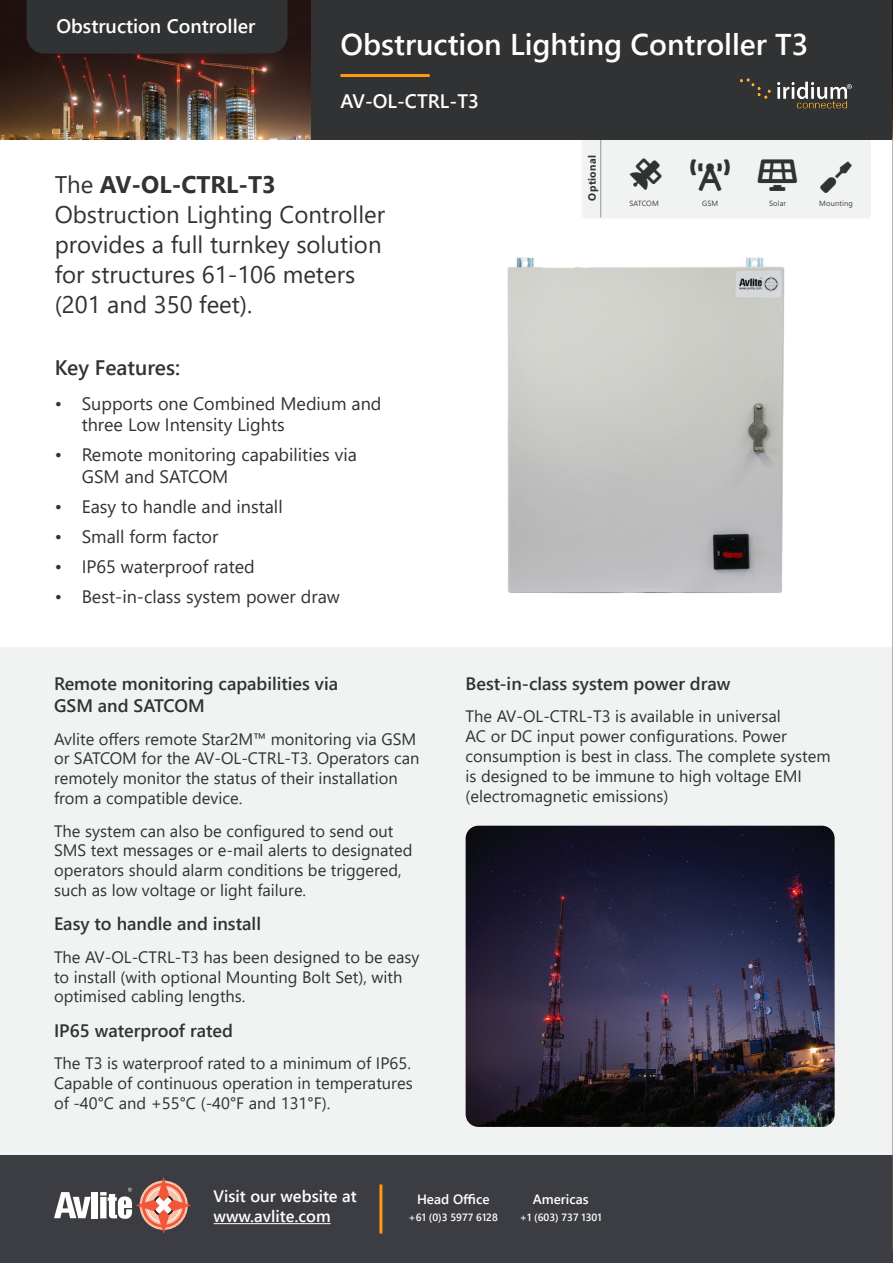
<style>
.page{position:relative;width:893px;height:1263px;background:#fff}
.page>*{position:absolute;margin:0;border:0;box-sizing:border-box;transform-origin:0 0}
.FontAwesome{font:31.5px "Font Awesome 5 Pro Solid";color:#303233}
.H1__White{font:600 30px "Segoe UI";color:#fff}
.Feature_Text__Dark{font:24px/30px "Segoe UI";color:#303233}
.H2__Blue{font:600 21px "Segoe UI";color:#303233}
.H3__White{font:600 19.5px "Segoe UI";color:#fff}
.t1{font:18px/21.6px "Segoe UI";color:#303233}
.t2{font:600 18px/21.6px "Segoe UI";color:#303233}
.Body__Black{font:16.5px/19.8px "Segoe UI";color:#303233}
.H3__White-2{font:600 16.5px/19.8px "Segoe UI";color:#fff}
.t3{font:600 13.5px "Segoe UI";color:#fff}
.t4{font:600 10.5px "Segoe UI";color:#fff}
.t5{font:700 10.5px "Segoe UI";letter-spacing:.04em;color:#303233}
.Body_Copy{font:7.5px "Segoe UI";letter-spacing:.02em;color:#3e3e3f}
.s1{font-weight:700}
</style>
<div class="page">
<div style="left:582px;top:120px;width:289px;height:99px;background:#f1f2f2;border-radius:4px"></div>
<hr style="left:600px;top:138px;width:1px;height:80px;background:#939598">
<div style="left:0;top:647px;width:893px;height:605px;background:#f1f2f2"></div>
<div style="left:0;top:0;width:893px;height:139px;background:#303233"></div>
<hr style="left:340px;top:74px;width:90px;height:3px;background:#ff9a0f">
<div style="left:0;top:1155px;width:893px;height:108px;background:#3c3d42"></div>
<img style="left:0;top:0;width:311px;height:139px">
<img style="left:466px;top:826px;width:369px;height:301px">
<svg style="left:27px;top:0;width:261px;height:54px"></svg>
<hr style="left:892px;top:0;width:1px;height:1249px;background:#707071">
<img style="left:892px;top:0;width:1px;height:139px">
<img style="left:740px;top:78px;width:112px;height:31px">
<svg style="left:54px;top:1192px;width:37px;height:26px"></svg>
<div style="left:92px;top:1192px;width:6px;height:26px;background:#fff"></div>
<svg style="left:100px;top:1177px;width:91px;height:57px"></svg>
<hr style="left:214px;top:1223px;width:117px;height:1px;background:#fff">
<hr style="left:379px;top:1184px;width:3px;height:49px;background:#ff9a0f">
<img style="left:507px;top:239px;width:386px;height:371px">
<p class="H3__White" style="left:56px;top:7px;width:200px">Obstruction Controller</p>
<p class="H1__White" style="left:340px;top:16px;width:469px">Obstruction Lighting Controller T3</p>
<p class="H3__White" style="left:340px;top:83px;width:140px">AV-OL-CTRL-T3</p>
<p class="Feature_Text__Dark" style="left:55px;top:167px;width:332px">The <span class="s1">AV-OL-CTRL-T3<br></span>Obstruction Lighting Controller provides a full turnkey solution for structures 61-106 meters (201 and 350 feet).</p>
<p class="H2__Blue" style="left:55px;top:348px;width:127px">Key Features:</p>
<p class="t1" style="left:82px;top:391px;width:301px;text-indent:-27px">• Supports one Combined Medium and three Low Intensity Lights</p>
<p class="t1" style="left:82px;top:442px;width:277px;text-indent:-27px">• Remote monitoring capabilities via<br>GSM and SATCOM</p>
<p class="t1" style="left:55px;top:494px;width:230px">• Easy to handle and install</p>
<p class="t1" style="left:55px;top:524px;width:165px">• Small form factor</p>
<p class="t1" style="left:55px;top:554px;width:202px">• IP65 waterproof rated</p>
<p class="t1" style="left:55px;top:584px;width:287px">• Best-in-class system power draw</p>
<p class="t2" style="left:54px;top:672px;width:286px">Remote monitoring capabilities via<br>GSM and SATCOM</p>
<p class="Body__Black" style="left:54px;top:727px;width:367px">Avlite offers remote Star2M™ monitoring via GSM or SATCOM for the AV-OL-CTRL-T3. Operators can remotely monitor the status of their installation from a compatible device.</p>
<p class="Body__Black" style="left:54px;top:819px;width:360px">The system can also be configured to send out SMS text messages or e-mail alerts to designated operators should alarm conditions be triggered, such as low voltage or light failure.</p>
<p class="t2" style="left:54px;top:912px;width:209px">Easy to handle and install</p>
<p class="Body__Black" style="left:54px;top:946px;width:367px">The AV-OL-CTRL-T3 has been designed to be easy to install (with optional Mounting Bolt Set), with optimised cabling lengths.</p>
<p class="t2" style="left:54px;top:1018px;width:180px">IP65 waterproof rated</p>
<p class="Body__Black" style="left:54px;top:1052px;width:360px;text-align:justify">The T3 is waterproof rated to a minimum of IP65.<br>Capable of continuous operation in temperatures of -40°C and +55°C (-40°F and 131°F).</p>
<p class="t5" style="left:582px;top:201px;width:47px;rotate:-90deg">Optional</p>
<p class="Body_Copy" style="left:629px;top:197px;width:31px">SATCOM</p>
<p class="FontAwesome" style="left:758px;top:159px;width:41px">▲□●■●</p>
<p class="Body_Copy" style="left:702px;top:197px;width:18px">GSM</p>
<p class="Body_Copy" style="left:769px;top:197px;width:19px">Solar</p>
<p class="Body_Copy" style="left:819px;top:197px;width:35px">Mounting</p>
<p class="t2" style="left:466px;top:671px;width:266px">Best-in-class system power draw</p>
<p class="Body__Black" style="left:466px;top:705px;width:367px">The AV-OL-CTRL-T3 is available in universal<br>AC or DC input power configurations. Power consumption is best in class. The complete system is designed to be immune to high voltage EMI (electromagnetic emissions)</p>
<p class="H3__White-2" style="left:214px;top:1185px;width:145px">Visit our website at www.avlite.com</p>
<p class="t3" style="left:417px;top:1186px;width:74px">Head Office</p>
<p class="t4" style="left:409px;top:1207px;width:91px">+61 (0)3 5977 6128</p>
<p class="t3" style="left:533px;top:1186px;width:57px">Americas</p>
<p class="t4" style="left:520px;top:1207px;width:83px">+1 (603) 737 1301</p>
</div>
